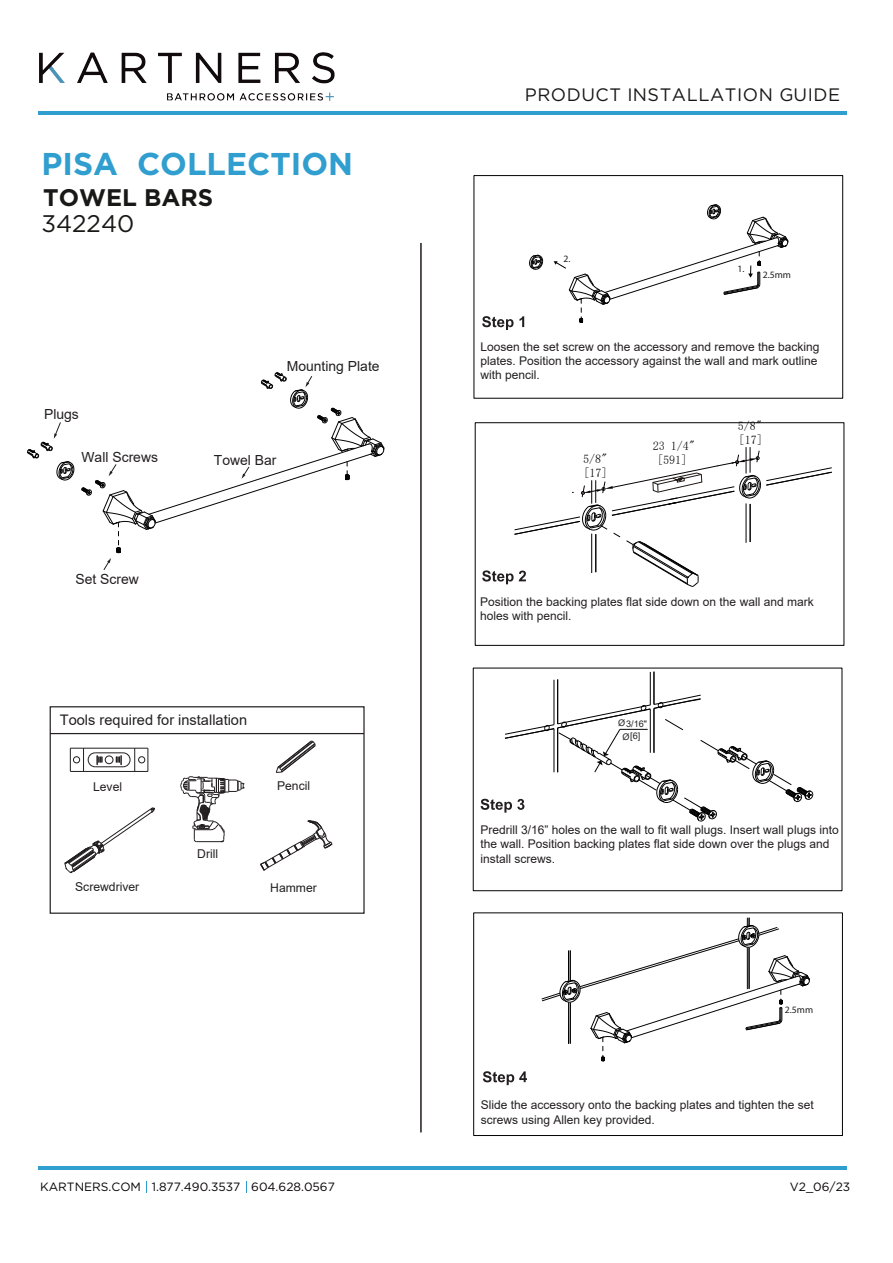
<style>
.page{position:relative;width:893px;height:1263px;background:#fff}
.page>*{position:absolute;margin:0;border:0;box-sizing:border-box;transform-origin:0 0}
.t1{font:700 31.5px "Gotham";color:#309ecf}
.t2{font:700 24px "Gotham";color:#181817}
.t3{font:24px "Gotham";color:#181817}
.t4{font:18px "Gotham";letter-spacing:.03em;color:#181817}
.t5{font:14.55px "Arial";color:#231f20}
.t6{font:13.95px "Arial";color:#231f20}
.t7{font:12.15px "Arial";color:#231f20}
.t8{font:12px/14.4px "Arial";color:#231f20}
.t9{font:12px "Gotham";color:#070304}
.t10{font:12px/13.8px "Arial G Bpc EUC H";color:#070304}
.t11{font:9.75px "Myriad Pro";color:#211e1e}
.t12{font:9.15px/12.6px "Arial";color:#231f20;text-align:center}
</style>
<div class="page">
<svg style="left:482px;top:316px;width:42px;height:14px"></svg>
<div style="left:473px;top:913px;width:369px;height:223px;border:1px solid #030303"></div>
<svg style="left:70px;top:749px;width:1px;height:22px"></svg>
<hr style="left:70px;top:771px;width:78px;height:1px;background:#231f20">
<hr style="left:70px;top:748px;width:78px;height:1px;background:#231f20">
<svg style="left:148px;top:748px;width:1px;height:23px"></svg>
<svg style="left:83px;top:748px;width:52px;height:23px"></svg>
<div style="left:138px;top:756px;width:7px;height:7px;border:1px solid #231f20;border-radius:50%"></div>
<div style="left:73px;top:756px;width:7px;height:7px;border:1px solid #231f20;border-radius:50%"></div>
<svg style="left:65px;top:807px;width:90px;height:66px"></svg>
<svg style="left:180px;top:776px;width:64px;height:67px"></svg>
<svg style="left:260px;top:821px;width:72px;height:50px"></svg>
<svg style="left:276px;top:741px;width:40px;height:32px"></svg>
<div style="left:105px;top:756px;width:8px;height:8px;border:1px solid #231f20;border-radius:50%"></div>
<div style="left:50px;top:706px;width:314px;height:208px;border:1px solid #231f20"></div>
<hr style="left:50px;top:733px;width:314px;height:1px;background:#231f20">
<div style="left:473px;top:175px;width:369px;height:223px;border:1px solid #030303"></div>
<div style="left:473px;top:668px;width:369px;height:223px;border:1px solid #030303"></div>
<div style="left:475px;top:423px;width:369px;height:223px;border:1px solid #030303"></div>
<svg style="left:483px;top:1071px;width:44px;height:14px"></svg>
<hr style="left:39px;top:111px;width:807px;height:3px;background:#309ecf">
<hr style="left:39px;top:1166px;width:807px;height:4px;background:#309ecf">
<img style="left:40px;top:52px;width:294px;height:49px">
<hr style="left:420px;top:243px;width:1px;height:889px;background:#211814">
<svg style="left:27px;top:422px;width:48px;height:59px"></svg>
<svg style="left:529px;top:254px;width:14px;height:16px"></svg>
<hr style="left:553px;top:680px;width:1px;height:45px;background:#000">
<hr style="left:557px;top:679px;width:1px;height:45px;background:#000">
<hr style="left:650px;top:672px;width:1px;height:33px;background:#000">
<hr style="left:653px;top:672px;width:1px;height:32px;background:#000">
<svg style="left:81px;top:372px;width:304px;height:198px"></svg>
<svg style="left:553px;top:204px;width:235px;height:119px"></svg>
<svg style="left:482px;top:447px;width:350px;height:140px"></svg>
<svg style="left:480px;top:694px;width:333px;height:128px"></svg>
<svg style="left:541px;top:918px;width:269px;height:144px"></svg>
<h1 class="t1" style="left:41px;top:145px;width:313px">PISA COLLECTION</h1>
<h2 class="t2" style="left:43px;top:183px;width:172px">TOWEL BARS</h2>
<h2 class="t3" style="left:41px;top:210px;width:94px">342240</h2>
<p class="t6" style="left:287px;top:356px;width:94px">Mounting Plate</p>
<p class="t6" style="left:44px;top:404px;width:36px">Plugs</p>
<p class="t6" style="left:81px;top:448px;width:78px">Wall Screws</p>
<p class="t6" style="left:214px;top:450px;width:64px">Towel Bar</p>
<p class="t6" style="left:75px;top:569px;width:65px">Set Screw</p>
<p class="t5" style="left:60px;top:710px;width:189px">Tools required for installation</p>
<p class="t7" style="left:93px;top:778px;width:31px">Level</p>
<p class="t7" style="left:197px;top:845px;width:22px">Drill</p>
<p class="t7" style="left:277px;top:777px;width:35px">Pencil</p>
<p class="t7" style="left:75px;top:878px;width:66px">Screwdriver</p>
<p class="t7" style="left:270px;top:880px;width:48px">Hammer</p>
<h3 class="t4" style="left:525px;top:85px;width:317px">PRODUCT INSTALLATION GUIDE</h3>
<p class="t11" style="left:563px;top:253px;width:9px">2.</p>
<p class="t11" style="left:737px;top:263px;width:9px">1.</p>
<p class="t11" style="left:762px;top:268px;width:30px">2.5mm</p>
<p class="t8" style="left:480px;top:339px;width:340px">Loosen the set screw on the accessory and remove the backing plates. Position the accessory against the wall and mark outline with pencil.</p>
<p class="t10" style="left:583px;top:452px;width:26px;rotate:1deg">5/8" [17]</p>
<p class="t10" style="left:653px;top:439px;width:43px;text-align:center;rotate:1deg">23 1/4" [591]</p>
<p class="t10" style="left:737px;top:419px;width:26px">5/8" [17]</p>
<p class="t8" style="left:480px;top:594px;width:335px">Position the backing plates flat side down on the wall and mark holes with pencil.</p>
<p class="t12" style="left:618px;top:717px;width:31px">Ø3/16"<br>Ø[6]</p>
<p class="t8" style="left:480px;top:823px;width:360px">Predrill 3/16” holes on the wall to fit wall plugs. Insert wall plugs into the wall. Position backing plates flat side down over the plugs and install screws.</p>
<p class="t11" style="left:784px;top:1004px;width:30px">2.5mm</p>
<p class="t8" style="left:481px;top:1098px;width:334px">Slide the accessory onto the backing plates and tighten the set screws using Allen key provided.</p>
<p class="t9" style="left:40px;top:1180px;width:296px">KARTNERS.COM 1.877.490.3537 604.628.0567</p>
<p class="t9" style="left:789px;top:1180px;width:62px">V2_06/23</p>
</div>
